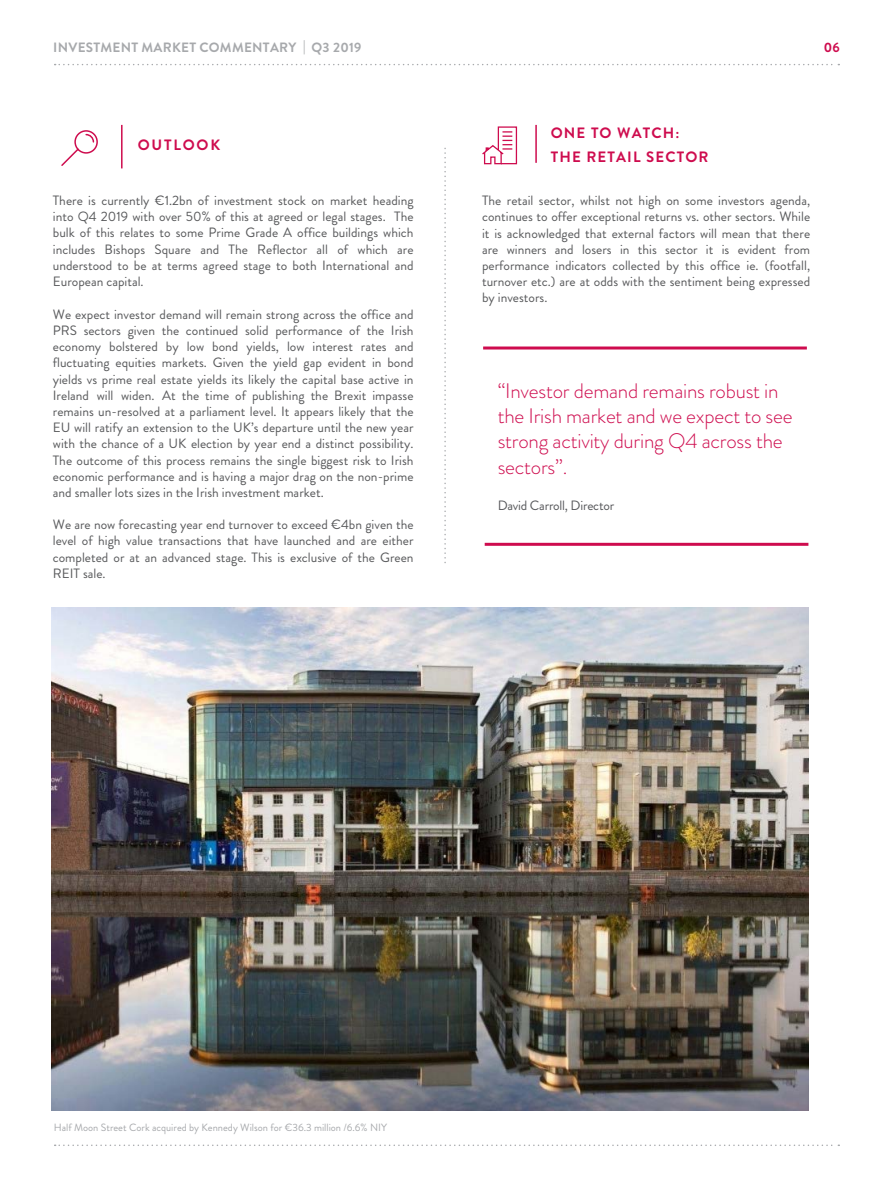
<style>
.page{position:relative;width:893px;height:1200px;background:#fff}
.page>*{position:absolute;margin:0;border:0;box-sizing:border-box;transform-origin:0 0}
.t1{font:300 21px/25.5px "Brandon Grotesque";letter-spacing:-.01em;color:#ce0c4e}
.t2{font:700 15px/23.4px "Brandon Grotesque";letter-spacing:.075em;color:#ce0c4e}
.t3{font:700 15px "Brandon Grotesque";letter-spacing:.12em;color:#ce0c4e}
.t4{font:13.5px/16.2px "Brandon Grotesque";color:#58595b;text-align:justify}
.t5{font:700 13.5px "Brandon Grotesque";letter-spacing:.02em;color:#a7a9ac}
.t6{font:13.5px "Brandon Grotesque";letter-spacing:-.015em;color:#57585b}
.t7{font:700 13.5px "Brandon Grotesque";color:#ce0c4e}
.t8{font:10.5px "Brandon Grotesque";color:#a7a9ac}
</style>
<div class="page">
<hr style="left:535px;top:125px;width:2px;height:38px;background:#ce0c4e">
<svg style="left:61px;top:130px;width:37px;height:36px"></svg>
<hr style="left:121px;top:125px;width:2px;height:43px;background:#ce0c4e">
<svg style="left:482px;top:126px;width:36px;height:39px"></svg>
<svg style="left:444px;top:147px;width:2px;height:415px"></svg>
<hr style="left:483px;top:346px;width:324px;height:3px;background:#ce0c4e">
<hr style="left:485px;top:542px;width:323px;height:3px;background:#ce0c4e">
<svg style="left:55px;top:64px;width:784px;height:1px"></svg>
<svg style="left:55px;top:1144px;width:784px;height:1px"></svg>
<img style="left:51px;top:607px;width:757px;height:503px">
<p class="t5" style="left:53px;top:38px;width:310px">INVESTMENT MARKET COMMENTARY | Q3 2019</p>
<p class="t7" style="left:824px;top:38px;width:17px">06</p>
<p class="t3" style="left:138px;top:134px;width:84px">OUTLOOK</p>
<p class="t4" style="left:53px;top:192px;width:362px">There is currently €1.2bn of investment stock on market heading into Q4 2019 with over 50% of this at agreed or legal stages. The bulk of this relates to some Prime Grade A office buildings which includes Bishops Square and The Reflector all of which are understood to be at terms agreed stage to both International and European capital.</p>
<p class="t4" style="left:53px;top:306px;width:362px">We expect investor demand will remain strong across the office and PRS sectors given the continued solid performance of the Irish economy bolstered by low bond yields, low interest rates and fluctuating equities markets. Given the yield gap evident in bond yields vs prime real estate yields its likely the capital base active in Ireland will widen. At the time of publishing the Brexit impasse remains un-resolved at a parliament level. It appears likely that the EU will ratify an extension to the UK’s departure until the new year with the chance of a UK election by year end a distinct possibility.<br>The outcome of this process remains the single biggest risk to Irish economic performance and is having a major drag on the non-prime and smaller lots sizes in the Irish investment market.</p>
<p class="t4" style="left:53px;top:516px;width:362px">We are now forecasting year end turnover to exceed €4bn given the level of high value transactions that have launched and are either completed or at an advanced stage. This is exclusive of the Green REIT sale.</p>
<p class="t2" style="left:551px;top:122px;width:159px">ONE TO WATCH:<br>THE RETAIL SECTOR</p>
<p class="t4" style="left:482px;top:192px;width:330px">The retail sector, whilst not high on some investors agenda, continues to offer exceptional returns vs. other sectors. While it is acknowledged that external factors will mean that there are winners and losers in this sector it is evident from performance indicators collected by this office ie. (footfall, turnover etc.) are at odds with the sentiment being expressed by investors.</p>
<h1 class="t1" style="left:498px;top:377px;width:296px">“Investor demand remains robust in the Irish market and we expect to see strong activity during Q4 across the sectors”.</h1>
<p class="t6" style="left:498px;top:496px;width:118px">David Carroll, Director</p>
<p class="t8" style="left:54px;top:1119px;width:335px">Half Moon Street Cork acquired by Kennedy Wilson for €36.3 million /6.6% NIY</p>
</div>
